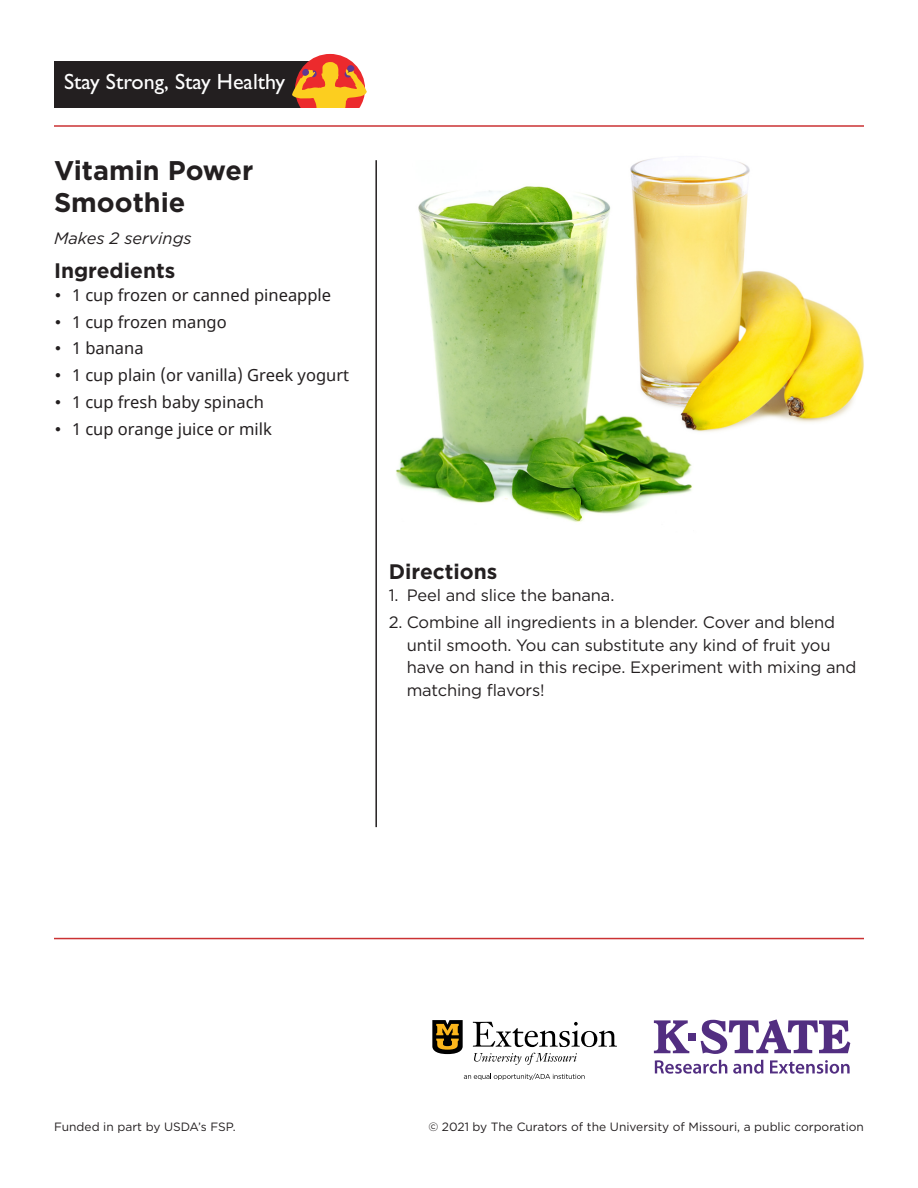
<style>
.page{position:relative;width:918px;height:1188px;background:#fff}
.page>*{position:absolute;margin:0;border:0;box-sizing:border-box;transform-origin:0 0}
.t1{font:700 27px/32.4px "Gotham";color:#231f20}
.t2{font:22.05px "Gill Sans";color:#fff}
.t3{font:700 21px "Gotham";color:#231f20}
.t4{font:16.5px/22.5px "Gotham";letter-spacing:-.01em;color:#231f20}
.t5{font:16.5px "Noto Sans";color:#231f20}
.t6{font:italic 16.5px "Gotham";color:#231f20}
.t7{font:12px "Gotham";color:#231f20}
.s1{font-family:"Gotham"}
</style>
<div class="page">
<div style="left:688px;top:1033px;width:7px;height:7px;background:#522e81"></div>
<svg style="left:654px;top:1020px;width:35px;height:33px"></svg>
<svg style="left:701px;top:1019px;width:149px;height:35px"></svg>
<svg style="left:655px;top:1060px;width:72px;height:14px"></svg>
<svg style="left:733px;top:1060px;width:30px;height:14px"></svg>
<svg style="left:770px;top:1060px;width:80px;height:14px"></svg>
<svg style="left:432px;top:1020px;width:31px;height:35px"></svg>
<svg style="left:473px;top:1022px;width:144px;height:25px"></svg>
<svg style="left:474px;top:1053px;width:103px;height:12px"></svg>
<svg style="left:464px;top:1073px;width:121px;height:7px"></svg>
<div style="left:54px;top:61px;width:259px;height:47px;background:#231f20"></div>
<svg style="left:292px;top:54px;width:75px;height:54px"></svg>
<hr style="left:54px;top:125px;width:810px;height:2px;background:#cb3233">
<hr style="left:54px;top:938px;width:810px;height:1px;background:#cb3233">
<img style="left:646px;top:158px;width:218px;height:274px">
<hr style="left:375px;top:160px;width:2px;height:667px;background:#231f20">
<img style="left:396px;top:160px;width:301px;height:362px">
<p class="t2" style="left:64px;top:69px;width:223px">Stay Strong, Stay Healthy</p>
<p class="t1" style="left:54px;top:153px;width:201px">Vitamin Power<br>Smoothie</p>
<p class="t6" style="left:54px;top:229px;width:139px">Makes 2 servings</p>
<p class="t3" style="left:54px;top:258px;width:123px">Ingredients</p>
<p class="t5" style="left:54px;top:283px;width:279px"><span class="s1">•</span> 1 cup frozen or canned pineapple</p>
<p class="t5" style="left:54px;top:310px;width:174px"><span class="s1">•</span> 1 cup frozen mango</p>
<p class="t5" style="left:54px;top:337px;width:91px"><span class="s1">•</span> 1 banana</p>
<p class="t5" style="left:54px;top:364px;width:297px"><span class="s1">•</span> 1 cup plain (or vanilla) Greek yogurt</p>
<p class="t5" style="left:54px;top:391px;width:211px"><span class="s1">•</span> 1 cup fresh baby spinach</p>
<p class="t5" style="left:54px;top:418px;width:219px"><span class="s1">•</span> 1 cup orange juice or milk</p>
<p class="t3" style="left:389px;top:559px;width:110px">Directions</p>
<p class="t4" style="left:389px;top:584px;width:227px">1. Peel and slice the banana.</p>
<p class="t4" style="left:407px;top:611px;width:451px;text-indent:-18px">2. Combine all ingredients in a blender. Cover and blend until smooth. You can substitute any kind of fruit you have on hand in this recipe. Experiment with mixing and matching flavors!</p>
<p class="t7" style="left:54px;top:1120px;width:183px">Funded in part by USDA’s FSP.</p>
<p class="t7" style="left:428px;top:1120px;width:437px">© 2021 by The Curators of the University of Missouri, a public corporation</p>
</div>
